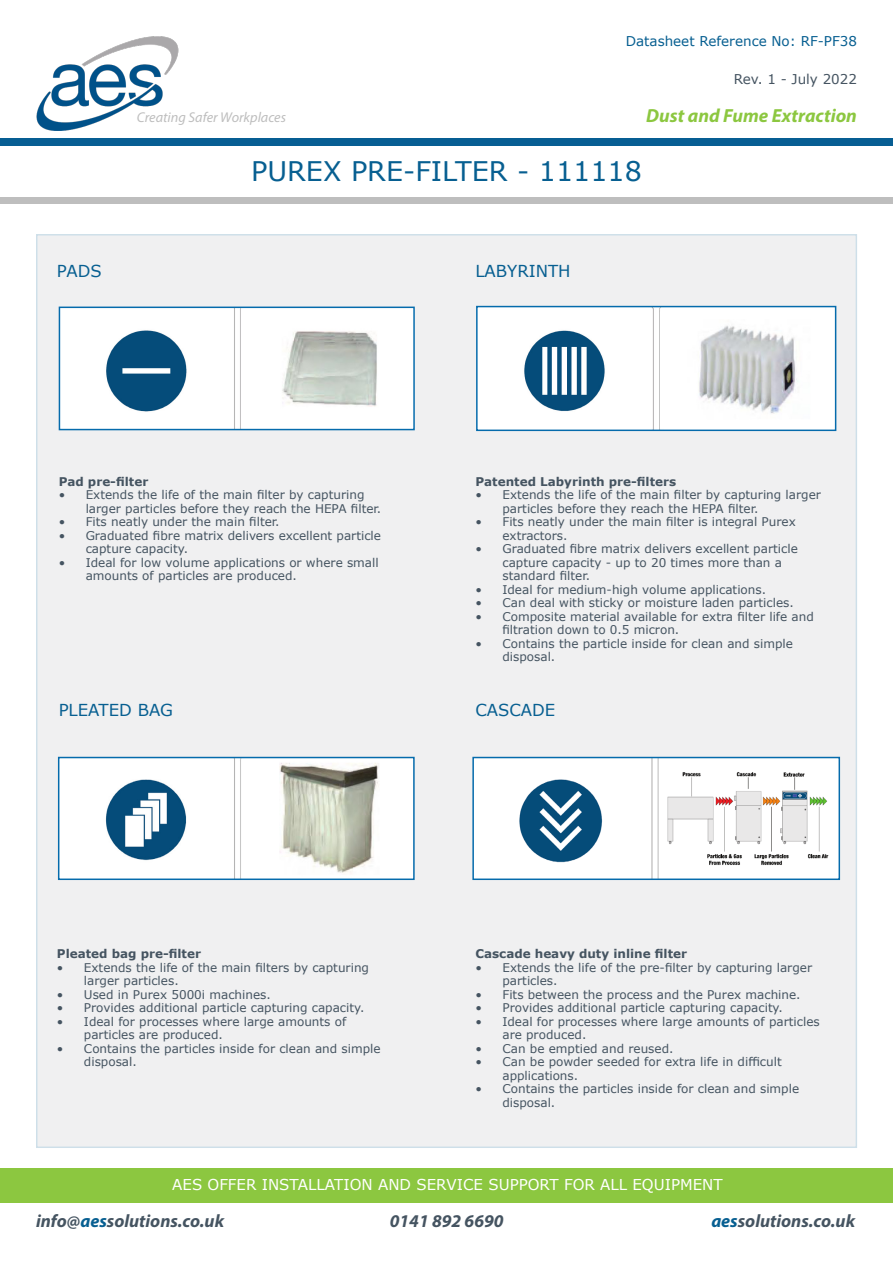
<style>
.page{position:relative;width:893px;height:1263px;background:#fff}
.page>*{position:absolute;margin:0;border:0;box-sizing:border-box;transform-origin:0 0}
.t1{font:27px "Verdana";color:#075f91}
.t2{font:italic 700 19.05px "Myriad Pro";color:#8cc740}
.t3{font:italic 700 18px "Myriad Pro";color:#455461}
.t4{font:16.5px "Verdana";color:#075f91}
.t5{font:15px "Verdana";color:#fff}
.t6{font:italic 14.25px "Myriad Pro";color:#bebebe}
.t7{font:13.5px "Verdana";color:#075f91}
.t8{font:13.5px "Verdana";color:#455461}
.t9{font:12px/13.5px "Verdana";color:#455461}
.t10{font:700 12px "Verdana";color:#455461}
.s1{color:#075f91}
</style>
<div class="page">
<div style="left:36px;top:234px;width:821px;height:914px;background:#f0f0f1"></div>
<img style="left:36px;top:36px;width:143px;height:94px">
<div style="left:0;top:138px;width:893px;height:8px;background:#075e93"></div>
<div style="left:0;top:198px;width:893px;height:6px;background:#bebebe"></div>
<div style="left:0;top:1169px;width:893px;height:34px;background:#8cc740"></div>
<img style="left:62px;top:310px;width:350px;height:117px">
<div style="left:59px;top:307px;width:356px;height:123px;border:2px solid #056bac"></div>
<img style="left:479px;top:309px;width:354px;height:119px">
<div style="left:476px;top:306px;width:360px;height:125px;border:2px solid #056bac"></div>
<img style="left:61px;top:760px;width:351px;height:117px">
<div style="left:58px;top:757px;width:357px;height:123px;border:2px solid #056bac"></div>
<img style="left:475px;top:760px;width:362px;height:117px">
<div style="left:472px;top:757px;width:368px;height:123px;border:2px solid #056bac"></div>
<p class="t7" style="left:626px;top:32px;width:233px">Datasheet Reference No: RF-PF38</p>
<p class="t8" style="left:734px;top:70px;width:125px">Rev. 1 - July 2022</p>
<p class="t2" style="left:646px;top:103px;width:212px">Dust and Fume Extraction</p>
<p class="t1" style="left:251px;top:153px;width:392px">PUREX PRE-FILTER - 111118</p>
<p class="t6" style="left:137px;top:108px;width:151px">Creating Safer Workplaces</p>
<p class="t4" style="left:57px;top:260px;width:46px">PADS</p>
<p class="t4" style="left:475px;top:260px;width:97px">LABYRINTH</p>
<p class="t10" style="left:59px;top:473px;width:91px">Pad pre-filter</p>
<p class="t9" style="left:86px;top:488px;width:297px;text-indent:-27px">• Extends the life of the main filter by capturing larger particles before they reach the HEPA filter.</p>
<p class="t9" style="left:59px;top:515px;width:222px">• Fits neatly under the main filter.</p>
<p class="t9" style="left:86px;top:529px;width:297px;text-indent:-27px">• Graduated fibre matrix delivers excellent particle capture capacity.</p>
<p class="t9" style="left:86px;top:556px;width:295px;text-indent:-27px">• Ideal for low volume applications or where small amounts of particles are produced.</p>
<p class="t10" style="left:475px;top:473px;width:202px">Patented Labyrinth pre-filters</p>
<p class="t9" style="left:502px;top:488px;width:320px;text-indent:-27px">• Extends the life of the main filter by capturing larger particles before they reach the HEPA filter.</p>
<p class="t9" style="left:502px;top:515px;width:295px;text-indent:-27px">• Fits neatly under the main filter is integral Purex extractors.</p>
<p class="t9" style="left:502px;top:542px;width:297px;text-indent:-27px">• Graduated fibre matrix delivers excellent particle capture capacity - up to 20 times more than a standard filter.</p>
<p class="t9" style="left:475px;top:583px;width:292px">• Ideal for medium-high volume applications.</p>
<p class="t9" style="left:475px;top:596px;width:320px">• Can deal with sticky or moisture laden particles.</p>
<p class="t9" style="left:502px;top:610px;width:313px;text-indent:-27px">• Composite material available for extra filter life and filtration down to 0.5 micron.</p>
<p class="t9" style="left:502px;top:637px;width:292px;text-indent:-27px">• Contains the particle inside for clean and simple disposal.</p>
<p class="t4" style="left:59px;top:698px;width:116px">PLEATED BAG</p>
<p class="t4" style="left:475px;top:698px;width:81px">CASCADE</p>
<p class="t10" style="left:57px;top:945px;width:146px">Pleated bag pre-filter</p>
<p class="t9" style="left:84px;top:960px;width:287px;text-indent:-27px">• Extends the life of the main filters by capturing larger particles.</p>
<p class="t9" style="left:57px;top:987px;width:215px">• Used in Purex 5000i machines.</p>
<p class="t9" style="left:57px;top:1001px;width:309px">• Provides additional particle capturing capacity.</p>
<p class="t9" style="left:84px;top:1014px;width:264px;text-indent:-27px">• Ideal for processes where large amounts of particles are produced.</p>
<p class="t9" style="left:84px;top:1041px;width:298px;text-indent:-27px">• Contains the particles inside for clean and simple disposal.</p>
<p class="t10" style="left:475px;top:945px;width:213px">Cascade heavy duty inline filter</p>
<p class="t9" style="left:502px;top:960px;width:311px;text-indent:-27px">• Extends the life of the pre-filter by capturing larger particles.</p>
<p class="t9" style="left:475px;top:987px;width:327px">• Fits between the process and the Purex machine.</p>
<p class="t9" style="left:475px;top:1001px;width:309px">• Provides additional particle capturing capacity.</p>
<p class="t9" style="left:502px;top:1014px;width:319px;text-indent:-27px">• Ideal for processes where large amounts of particles are produced.</p>
<p class="t9" style="left:475px;top:1041px;width:200px">• Can be emptied and reused.</p>
<p class="t9" style="left:502px;top:1055px;width:281px;text-indent:-27px">• Can be powder seeded for extra life in difficult applications.</p>
<p class="t9" style="left:502px;top:1082px;width:298px;text-indent:-27px">• Contains the particles inside for clean and simple disposal.</p>
<p class="t5" style="left:172px;top:1174px;width:552px">AES OFFER INSTALLATION AND SERVICE SUPPORT FOR ALL EQUIPMENT</p>
<p class="t3" style="left:36px;top:1209px;width:190px">info@<span class="s1">aes</span>solutions.co.uk</p>
<p class="t3" style="left:390px;top:1209px;width:115px">0141 892 6690</p>
<p class="t3" style="left:711px;top:1209px;width:145px"><span class="s1">aes</span>solutions.co.uk</p>
</div>
